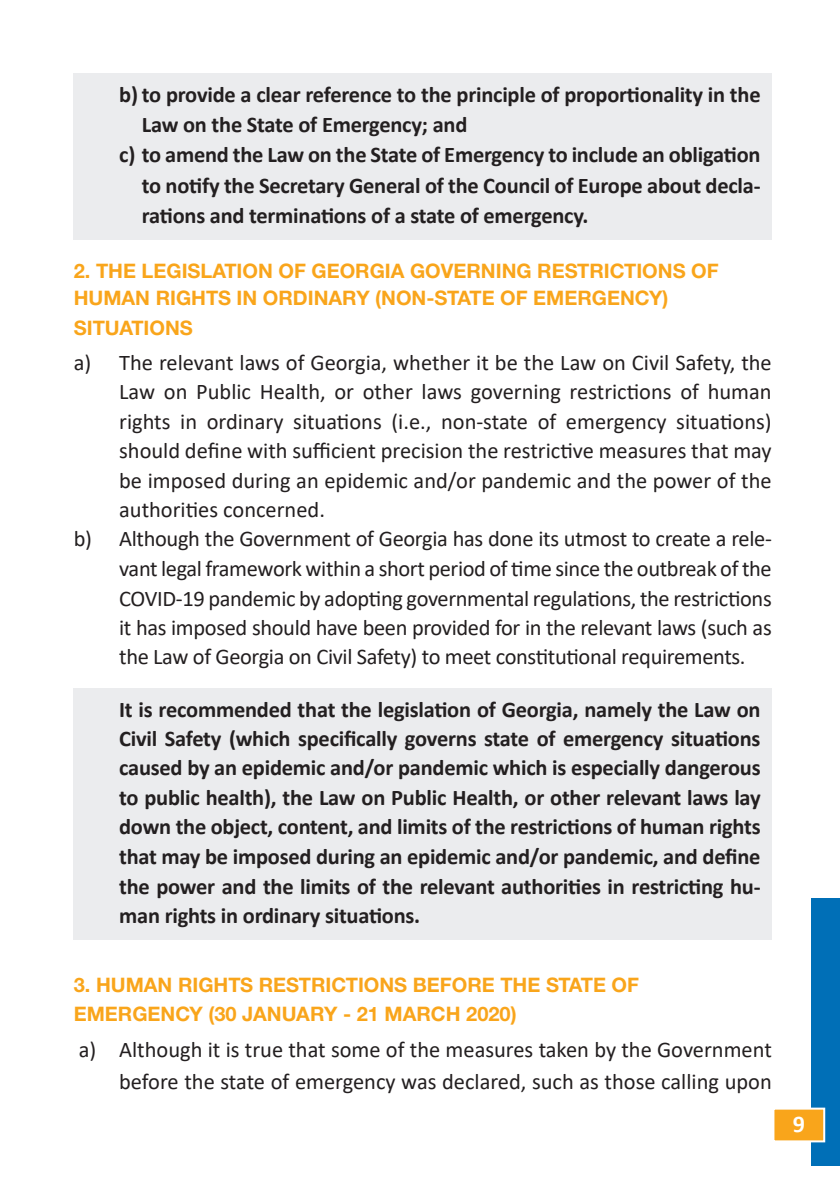
<style>
.page{position:relative;width:840px;height:1191px;background:#fff}
.page>*{position:absolute;margin:0;border:0;box-sizing:border-box;transform-origin:0 0}
.t1{font:700 24px "Calibri";color:#fff}
.ბულეტები{font:22.4px/29.4px "Calibri";color:#231f20;text-align:justify}
.რეკომენდაცია{font:700 22.4px/29.6px "Calibri";letter-spacing:-.01em;color:#231f20;text-align:justify}
._2_სათაური_short{font:700 20px/26.8px "Helvetica Neue LTGEO 75";color:#f9a51b}
</style>
<div class="page">
<div style="left:811px;top:898px;width:28px;height:267px;background:#006fb7"></div>
<div style="left:772px;top:1107px;width:52px;height:35px;background:#f9a51b;border:2px solid #fff"></div>
<div style="left:74px;top:74px;width:697px;height:75px;background:#ebecee"></div>
<div style="left:74px;top:134px;width:697px;height:106px;background:#ebecee"></div>
<div style="left:74px;top:688px;width:697px;height:252px;background:#ebecee"></div>
<p class="რეკომენდაცია" style="left:142px;top:79px;width:620px;line-height:30.2px;text-indent:-23px">b) to provide a clear reference to the principle of proportionality in the<br>Law on the State of Emergency; and</p>
<p class="რეკომენდაცია" style="left:142px;top:139px;width:620px;line-height:30.2px;text-indent:-23px">c) to amend the Law on the State of Emergency to include an obligation to notify the Secretary General of the Council of Europe about decla&shy;rations and terminations of a state of emergency.</p>
<p class="_2_სათაური_short" style="left:74px;top:257px;width:646px">2. THE LEGISLATION OF GEORGIA GOVERNING RESTRICTIONS OF<br>HUMAN RIGHTS IN ORDINARY (NON-STATE OF EMERGENCY)</p>
<p class="_2_სათაური_short" style="left:74px;top:313px;width:121px">SITUATIONS</p>
<p class="ბულეტები" style="left:119px;top:347px;width:653px;text-indent:-45px">a) The relevant laws of Georgia, whether it be the Law on Civil Safety, the Law on Public Health, or other laws governing restrictions of human rights in ordinary situations (i.e., non-state of emergency situations) should define with sufficient precision the restrictive measures that may be imposed during an epidemic and/or pandemic and the power of the authorities concerned.</p>
<p class="ბულეტები" style="left:119px;top:524px;width:653px;text-indent:-45px">b) Although the Government of Georgia has done its utmost to create a rele&shy;vant legal framework within a short period of time since the outbreak of the COVID-19 pandemic by adopting governmental regulations, the restrictions it has imposed should have been provided for in the relevant laws (such as the Law of Georgia on Civil Safety) to meet constitutional requirements.</p>
<p class="რეკომენდაცია" style="left:119px;top:694px;width:642px">It is recommended that the legislation of Georgia, namely the Law on Civil Safety (which specifically governs state of emergency situations caused by an epidemic and/or pandemic which is especially dangerous to public health), the Law on Public Health, or other relevant laws lay down the object, content, and limits of the restrictions of human rights that may be imposed during an epidemic and/or pandemic, and define the power and the limits of the relevant authorities in restricting hu&shy;man rights in ordinary situations.</p>
<p class="_2_სათაური_short" style="left:74px;top:970px;width:566px;line-height:28.8px">3. HUMAN RIGHTS RESTRICTIONS BEFORE THE STATE OF<br>EMERGENCY (30 JANUARY - 21 MARCH 2020)</p>
<p class="ბულეტები" style="left:79px;top:1033px;width:694px;line-height:31.4px;text-align:right">a) Although it is true that some of the measures taken by the Government before the state of emergency was declared, such as those calling upon</p>
<p class="t1" style="left:792px;top:1107px;width:14px">9</p>
</div>
